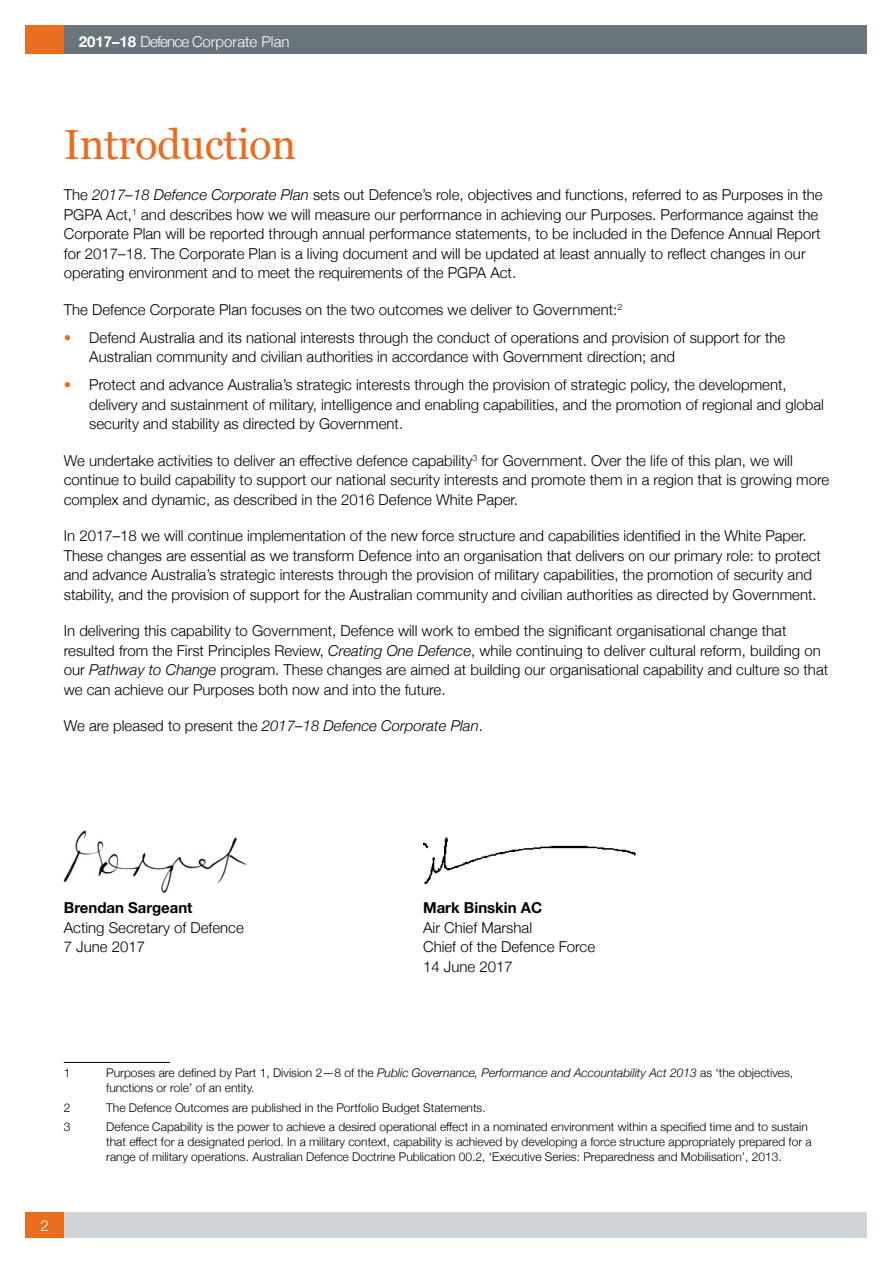
<style>
.page{position:relative;width:893px;height:1263px;background:#fff}
.page>*{position:absolute;margin:0;border:0;box-sizing:border-box;transform-origin:0 0}
.Heading_1{font:42px "Georgia";letter-spacing:-.01em;color:#e86d1f}
.Text{font:300 15px/19.5px "Helvetica Neue";color:#000}
.Bullet{font:300 15px/19.5px "Helvetica Neue";color:#000}
.Text-2{font:italic 300 15px "Helvetica Neue";color:#000}
.t1{font:300 15px "Helvetica Neue";color:#fff}
.footnote{font:300 12px/15px "Helvetica Neue";color:#000}
.s1{font-weight:700}
.s2{font-style:italic}
.s3{color:#e86d1f}
.s4{font-style:normal}
</style>
<div class="page">
<div style="left:26px;top:26px;width:841px;height:28px;background:#6a747b"></div>
<div style="left:26px;top:26px;width:38px;height:28px;background:#e86d1f"></div>
<div style="left:26px;top:1212px;width:841px;height:25px;background:#cfd4d8"></div>
<div style="left:26px;top:1212px;width:38px;height:25px;background:#e86d1f"></div>
<hr style="left:64px;top:1062px;width:106px;height:1px;background:#000">
<img style="left:423px;top:837px;width:214px;height:48px">
<img style="left:64px;top:830px;width:183px;height:63px">
<p class="t1" style="left:79px;top:30px;width:212px"><span class="s1">2017–18</span> Defence Corporate Plan</p>
<h1 class="Heading_1" style="left:64px;top:114px;width:234px">Introduction</h1>
<p class="Text" style="left:64px;top:184px;width:760px">The <span class="s2">2017–18 Defence Corporate Plan</span> sets out Defence’s role, objectives and functions, referred to as Purposes in the PGPA Act,<sup>1</sup> and describes how we will measure our performance in achieving our Purposes. Performance against the Corporate Plan will be reported through annual performance statements, to be included in the Defence Annual Report for 2017–18. The Corporate Plan is a living document and will be updated at least annually to reflect changes in our operating environment and to meet the requirements of the PGPA Act.</p>
<p class="Text" style="left:64px;top:298px;width:560px">The Defence Corporate Plan focuses on the two outcomes we deliver to Government:<sup>2</sup></p>
<p class="Bullet" style="left:89px;top:326px;width:697px;text-indent:-26px"><span class="s3">•</span> Defend Australia and its national interests through the conduct of operations and provision of support for the<br>Australian community and civilian authorities in accordance with Government direction; and</p>
<p class="Bullet" style="left:89px;top:374px;width:736px;text-indent:-26px"><span class="s3">•</span> Protect and advance Australia’s strategic interests through the provision of strategic policy, the development, delivery and sustainment of military, intelligence and enabling capabilities, and the promotion of regional and global security and stability as directed by Government.</p>
<p class="Text" style="left:64px;top:449px;width:767px">We undertake activities to deliver an effective defence capability<sup>3</sup> for Government. Over the life of this plan, we will continue to build capability to support our national security interests and promote them in a region that is growing more complex and dynamic, as described in the 2016 Defence White Paper.</p>
<p class="Text" style="left:64px;top:525px;width:759px">In 2017–18 we will continue implementation of the new force structure and capabilities identified in the White Paper.<br>These changes are essential as we transform Defence into an organisation that delivers on our primary role: to protect and advance Australia’s strategic interests through the provision of military capabilities, the promotion of security and stability, and the provision of support for the Australian community and civilian authorities as directed by Government.</p>
<p class="Text" style="left:64px;top:620px;width:766px">In delivering this capability to Government, Defence will work to embed the significant organisational change that resulted from the First Principles Review, <span class="s2">Creating One Defence</span>, while continuing to deliver cultural reform, building on our <span class="s2">Pathway to Change</span> program. These changes are aimed at building our organisational capability and culture so that we can achieve our Purposes both now and into the future.</p>
<p class="Text-2" style="left:64px;top:714px;width:421px"><span class="s4">We are pleased to present the</span> 2017–18 Defence Corporate Plan<span class="s4">.</span></p>
<p class="Text" style="left:64px;top:897px;width:182px"><span class="s1">Brendan Sargeant<br></span>Acting Secretary of Defence<br>7 June 2017</p>
<p class="Text" style="left:423px;top:897px;width:174px"><span class="s1">Mark Binskin AC<br></span>Air Chief Marshal<br>Chief of the Defence Force<br>14 June 2017</p>
<p class="footnote" style="left:64px;top:1065px;width:8px">1</p>
<p class="footnote" style="left:106px;top:1065px;width:688px">Purposes are defined by Part 1, Division 2—8 of the <span class="s2">Public Governance, Performance and Accountability Act 2013</span> as ‘the objectives, functions or role’ of an entity.</p>
<p class="footnote" style="left:64px;top:1099px;width:8px">2</p>
<p class="footnote" style="left:106px;top:1099px;width:381px">The Defence Outcomes are published in the Portfolio Budget Statements.</p>
<p class="footnote" style="left:64px;top:1118px;width:8px">3</p>
<p class="footnote" style="left:106px;top:1118px;width:707px">Defence Capability is the power to achieve a desired operational effect in a nominated environment within a specified time and to sustain that effect for a designated period. In a military context, capability is achieved by developing a force structure appropriately prepared for a range of military operations. Australian Defence Doctrine Publication 00.2, ‘Executive Series: Preparedness and Mobilisation’, 2013.</p>
<p class="t1" style="left:40px;top:1213px;width:10px">2</p>
</div>
